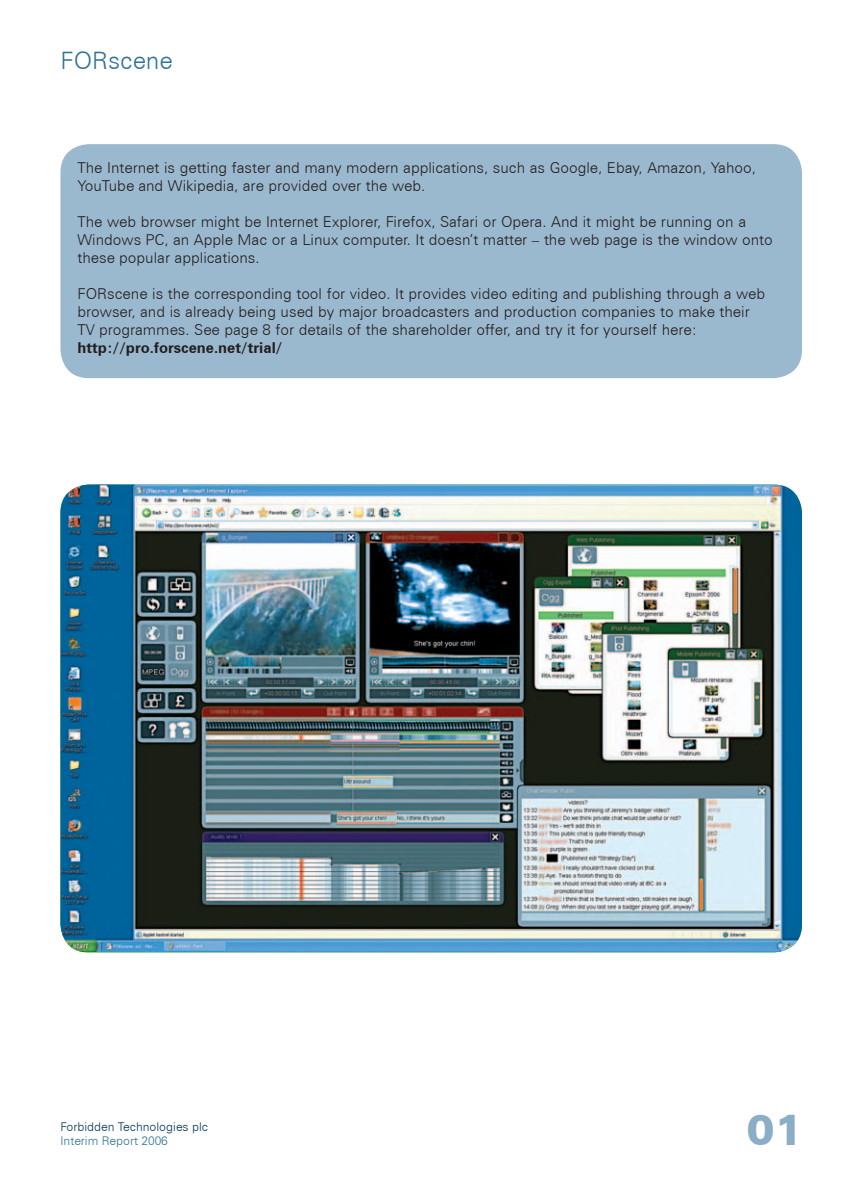
<style>
.page{position:relative;width:844px;height:1196px;background:#fff}
.page>*{position:absolute;margin:0;border:0;box-sizing:border-box;transform-origin:0 0}
.t1{font:900 42px "Zurich BT";color:#8baec6}
.t2{font:300 24px "Zurich BT";color:#307394}
.t3{font:300 15px/18px "Zurich BT";color:#231f20}
.t4{font:700 15px "Zurich BT";color:#231f20}
.t5{font:300 12px "Zurich BT";color:#003859}
.t6{font:300 12px "Zurich BT";color:#307394}
</style>
<div class="page">
<div style="left:60px;top:144px;width:742px;height:234px;background:#9bb9ce"></div>
<img style="left:60px;top:484px;width:742px;height:467px">
<h2 class="t2" style="left:60px;top:46px;width:114px">FORscene</h2>
<p class="t3" style="left:77px;top:158px;width:680px">The Internet is getting faster and many modern applications, such as Google, Ebay, Amazon, Yahoo,<br>YouTube and Wikipedia, are provided over the web.</p>
<p class="t3" style="left:77px;top:212px;width:697px">The web browser might be Internet Explorer, Firefox, Safari or Opera. And it might be running on a<br>Windows PC, an Apple Mac or a Linux computer. It doesn’t matter – the web page is the window onto these popular applications.</p>
<p class="t3" style="left:77px;top:284px;width:689px">FORscene is the corresponding tool for video. It provides video editing and publishing through a web browser, and is already being used by major broadcasters and production companies to make their<br>TV programmes. See page 8 for details of the shareholder offer, and try it for yourself here:</p>
<p class="t4" style="left:77px;top:338px;width:206px">http://pro.forscene.net/trial/</p>
<p class="t5" style="left:60px;top:1119px;width:149px">Forbidden Technologies plc</p>
<p class="t6" style="left:60px;top:1133px;width:109px">Interim Report 2006</p>
<h1 class="t1" style="left:746px;top:1104px;width:57px">01</h1>
</div>
